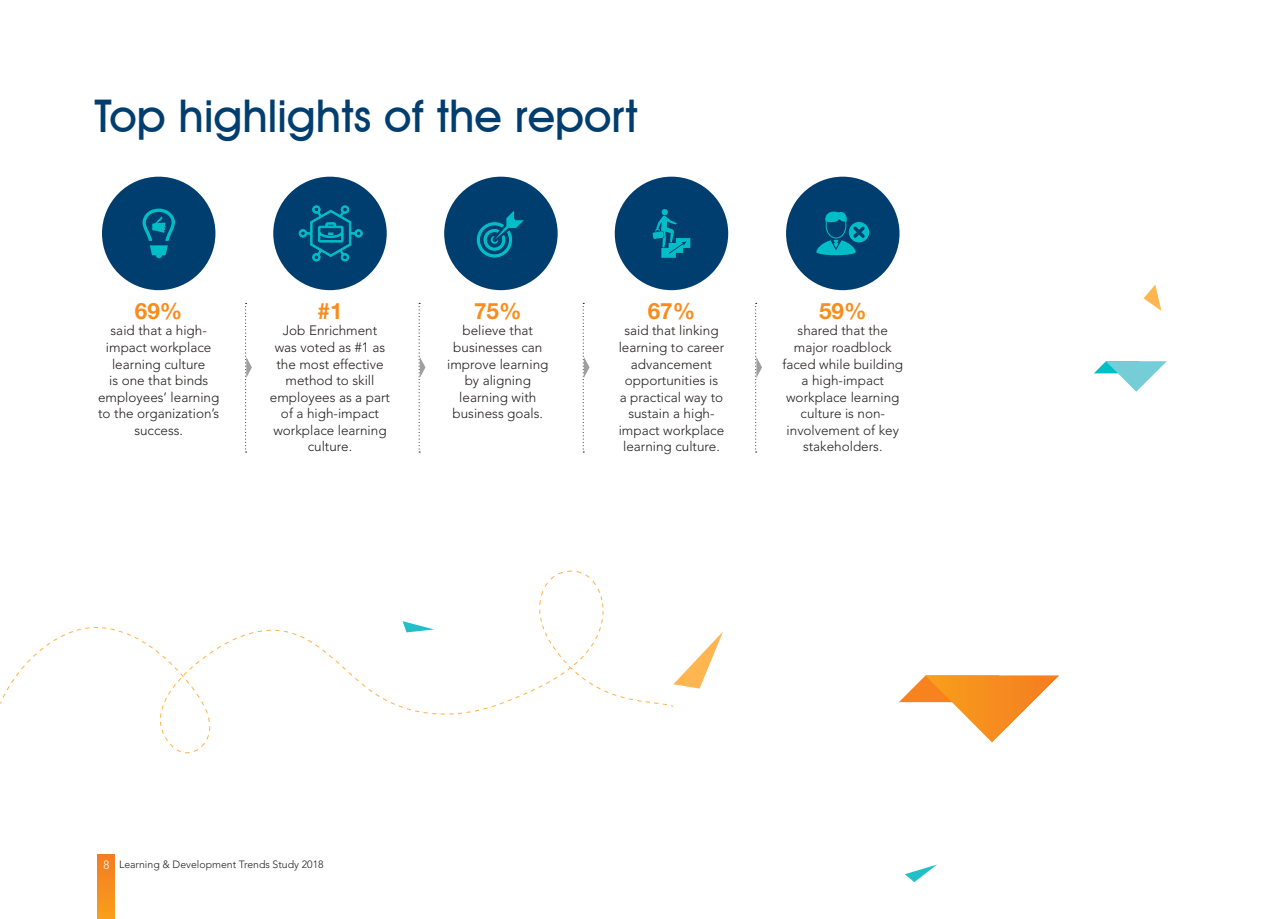
<style>
.page{position:relative;width:1276px;height:919px;background:#fff}
.page>*{position:absolute;margin:0;border:0;box-sizing:border-box;transform-origin:0 0}
.t1{font:500 45px "Avant Garde IT Cby BT";color:#003e6f}
.t2{font:700 22.5px "Helvetica Neue LT Std";color:#f98c1c}
.t3{font:300 13.5px/16.5px "Avenir LT Std";color:#241f1f;text-align:center}
.t4{font:300 10.5px "Avenir LT Std";color:#241f1f}
.s1{font-size:12px;color:#fff}
</style>
<div class="page">
<div style="left:98px;top:854px;width:17px;height:64px;background:linear-gradient(to bottom,#f47b21,#f89e1c)"></div>
<div style="left:102px;top:177px;width:113px;height:113px;background:#003e6f;border-radius:50%"></div>
<div style="left:273px;top:177px;width:114px;height:113px;background:#003e6f;border-radius:50%"></div>
<div style="left:444px;top:177px;width:113px;height:113px;background:#003e6f;border-radius:50%"></div>
<div style="left:615px;top:177px;width:113px;height:113px;background:#003e6f;border-radius:50%"></div>
<div style="left:786px;top:177px;width:113px;height:113px;background:#003e6f;border-radius:50%"></div>
<svg style="left:298px;top:205px;width:65px;height:57px"></svg>
<svg style="left:476px;top:211px;width:48px;height:47px"></svg>
<svg style="left:816px;top:211px;width:53px;height:45px"></svg>
<svg style="left:142px;top:208px;width:33px;height:51px"></svg>
<svg style="left:652px;top:209px;width:38px;height:49px"></svg>
<svg style="left:245px;top:303px;width:7px;height:149px"></svg>
<svg style="left:419px;top:303px;width:6px;height:149px"></svg>
<svg style="left:583px;top:303px;width:6px;height:149px"></svg>
<svg style="left:755px;top:303px;width:7px;height:149px"></svg>
<svg style="left:1094px;top:361px;width:73px;height:31px"></svg>
<svg style="left:899px;top:675px;width:160px;height:67px"></svg>
<svg style="left:559px;top:570px;width:23px;height:3px"></svg>
<svg style="left:0;top:573px;width:674px;height:175px"></svg>
<svg style="left:506px;top:615px;width:217px;height:91px"></svg>
<svg style="left:403px;top:621px;width:31px;height:11px"></svg>
<svg style="left:905px;top:864px;width:32px;height:18px"></svg>
<svg style="left:1143px;top:284px;width:18px;height:27px"></svg>
<h1 class="t1" style="left:95px;top:89px;width:544px">Top highlights of the report</h1>
<h2 class="t2" style="left:135px;top:297px;width:49px">69%</h2>
<p class="t3" style="left:98px;top:322px;width:123px">said that a high&shy;impact workplace learning culture<br>is one that binds employees’ learning to the organization’s success.</p>
<h2 class="t2" style="left:317px;top:297px;width:27px">#1</h2>
<p class="t3" style="left:270px;top:322px;width:122px">Job Enrichment was voted as #1 as the most effective method to skill employees as a part of a high-impact workplace learning culture.</p>
<h2 class="t2" style="left:474px;top:297px;width:49px">75%</h2>
<p class="t3" style="left:447px;top:322px;width:103px">believe that businesses can improve learning by aligning learning with business goals.</p>
<h2 class="t2" style="left:648px;top:297px;width:49px">67%</h2>
<p class="t3" style="left:619px;top:322px;width:107px">said that linking learning to career advancement opportunities is<br>a practical way to sustain a high&shy;impact workplace learning culture.</p>
<h2 class="t2" style="left:819px;top:297px;width:49px">59%</h2>
<p class="t3" style="left:782px;top:322px;width:122px">shared that the major roadblock faced while building a high-impact workplace learning culture is non&shy;involvement of key stakeholders.</p>
<p class="t4" style="left:103px;top:857px;width:222px"><span class="s1">8</span> Learning &amp; Development Trends Study 2018</p>
</div>
